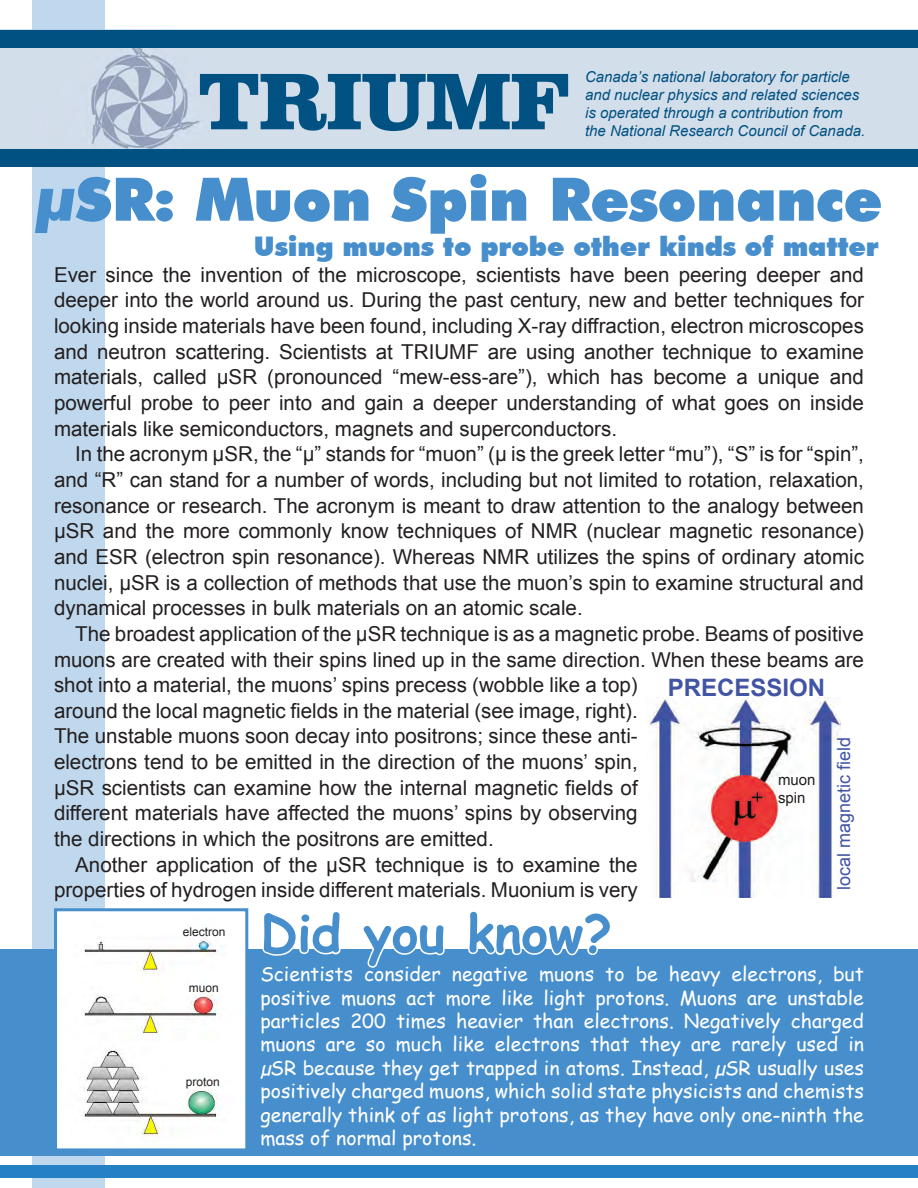
<style>
.page{position:relative;width:918px;height:1188px;background:#fff}
.page>*{position:absolute;margin:0;border:0;box-sizing:border-box;transform-origin:0 0}
.t1{font:900 82.5px "Clarendon BT";letter-spacing:-.005em;color:#015182}
.t2{font:900 60px "Futura BT";letter-spacing:-.005em;color:#478ecc}
.t3{font:700 51px "Comic Sans MS";color:#478ecc}
.t4{font:900 27px "Futura BT";letter-spacing:-.005em;color:#478ecc}
.t5{font:700 24px "Arial";color:#4254a4}
.t6{font:20.55px/25.7px "Arial";color:#231f20;text-align:justify}
.t7{font:19.5px/23.4px "Comic Sans MS";color:#fff;text-align:justify}
.t8{font:18px "Arial";color:#4254a4}
.t9{font:italic 15px/18px "Arial";color:#015182}
.t10{font:15px/18px "Arial";color:#231f20}
.t11{font:12px "Arial";color:#231f20}
</style>
<div class="page">
<div style="left:32px;top:162px;width:72px;height:1026px;background:#c0d8ed"></div>
<div style="left:32px;top:0;width:72px;height:42px;background:#c0d8ed"></div>
<div style="left:0;top:1166px;width:918px;height:12px;background:#2580c4"></div>
<div style="left:0;top:949px;width:918px;height:207px;background:#478ecc"></div>
<img style="left:58px;top:912px;width:186px;height:235px">
<div style="left:54px;top:908px;width:194px;height:243px;border:3px solid #478ecc"></div>
<svg style="left:262px;top:949px;width:79px;height:7px"></svg>
<svg style="left:367px;top:949px;width:78px;height:19px"></svg>
<svg style="left:468px;top:949px;width:130px;height:7px"></svg>
<img style="left:646px;top:697px;width:194px;height:200px">
<div style="left:0;top:29px;width:918px;height:120px;background:#d3deeb"></div>
<div style="left:0;top:30px;width:918px;height:17px;background:#015182"></div>
<div style="left:0;top:149px;width:918px;height:17px;background:#015182"></div>
<h1 class="t1" style="left:198px;top:50px;width:373px">TRIUMF</h1>
<p class="t9" style="left:585px;top:68px;width:282px">Canada’s national laboratory for particle and nuclear physics and related sciences is operated through a contribution from the National Research Council of Canada.</p>
<h2 class="t2" style="left:36px;top:163px;width:848px">µSR: Muon Spin Resonance</h2>
<p class="t6" style="left:54px;top:262px;width:811px">Ever since the invention of the microscope, scientists have been peering deeper and deeper into the world around us. During the past century, new and better techniques for looking inside materials have been found, including X-ray diffraction, electron microscopes and neutron scattering. Scientists at TRIUMF are using another technique to examine materials, called µSR (pronounced “mew-ess-are”), which has become a unique and powerful probe to peer into and gain a deeper understanding of what goes on inside materials like semiconductors, magnets and superconductors.</p>
<p class="t6" style="left:54px;top:441px;width:812px;text-indent:21px">In the acronym µSR, the “µ” stands for “muon” (µ is the greek letter “mu”), “S” is for “spin”, and “R” can stand for a number of words, including but not limited to rotation, relaxation, resonance or research. The acronym is meant to draw attention to the analogy between µSR and the more commonly know techniques of NMR (nuclear magnetic resonance) and ESR (electron spin resonance). Whereas NMR utilizes the spins of ordinary atomic nuclei, µSR is a collection of methods that use the muon’s spin to examine structural and dynamical processes in bulk materials on an atomic scale.</p>
<p class="t6" style="left:75px;top:621px;width:790px">The broadest application of the µSR technique is as a magnetic probe. Beams of positive</p>
<p class="t6" style="left:54px;top:647px;width:812px">muons are created with their spins lined up in the same direction. When these beams are</p>
<p class="t6" style="left:54px;top:672px;width:585px">shot into a material, the muons’ spins precess (wobble like a top)</p>
<p class="t6" style="left:54px;top:698px;width:585px">around the local magnetic fields in the material (see image, right).</p>
<p class="t6" style="left:54px;top:724px;width:585px">The unstable muons soon decay into positrons; since these anti-</p>
<p class="t6" style="left:54px;top:749px;width:585px">electrons tend to be emitted in the direction of the muons’ spin,</p>
<p class="t6" style="left:54px;top:775px;width:585px">µSR scientists can examine how the internal magnetic fields of</p>
<p class="t6" style="left:54px;top:801px;width:585px">different materials have affected the muons’ spins by observing</p>
<p class="t6" style="left:54px;top:826px;width:441px">the directions in which the positrons are emitted.</p>
<p class="t6" style="left:75px;top:852px;width:564px">Another application of the µSR technique is to examine the</p>
<p class="t6" style="left:54px;top:878px;width:585px">properties of hydrogen inside different materials. Muonium is very</p>
<h3 class="t4" style="left:254px;top:230px;width:626px">Using muons to probe other kinds of matter</h3>
<p class="t5" style="left:668px;top:671px;width:159px">PRECESSION</p>
<p class="t8" style="left:832px;top:890px;width:155px;rotate:-90deg">local magnetic field</p>
<p class="t10" style="left:778px;top:771px;width:39px">muon spin</p>
<p class="t11" style="left:183px;top:924px;width:44px">electron</p>
<p class="t11" style="left:189px;top:980px;width:32px">muon</p>
<p class="t11" style="left:186px;top:1074px;width:36px">proton</p>
<h3 class="t3" style="left:260px;top:896px;width:353px">Did you know?</h3>
<p class="t7" style="left:260px;top:962px;width:605px">Scientists consider negative muons to be heavy electrons, but positive muons act more like light protons. Muons are unstable particles 200 times heavier than electrons. Negatively charged muons are so much like electrons that they are rarely used in µSR because they get trapped in atoms. Instead, µSR usually uses positively charged muons, which solid state physicists and chemists generally think of as light protons, as they have only one-ninth the mass of normal protons.</p>
</div>
